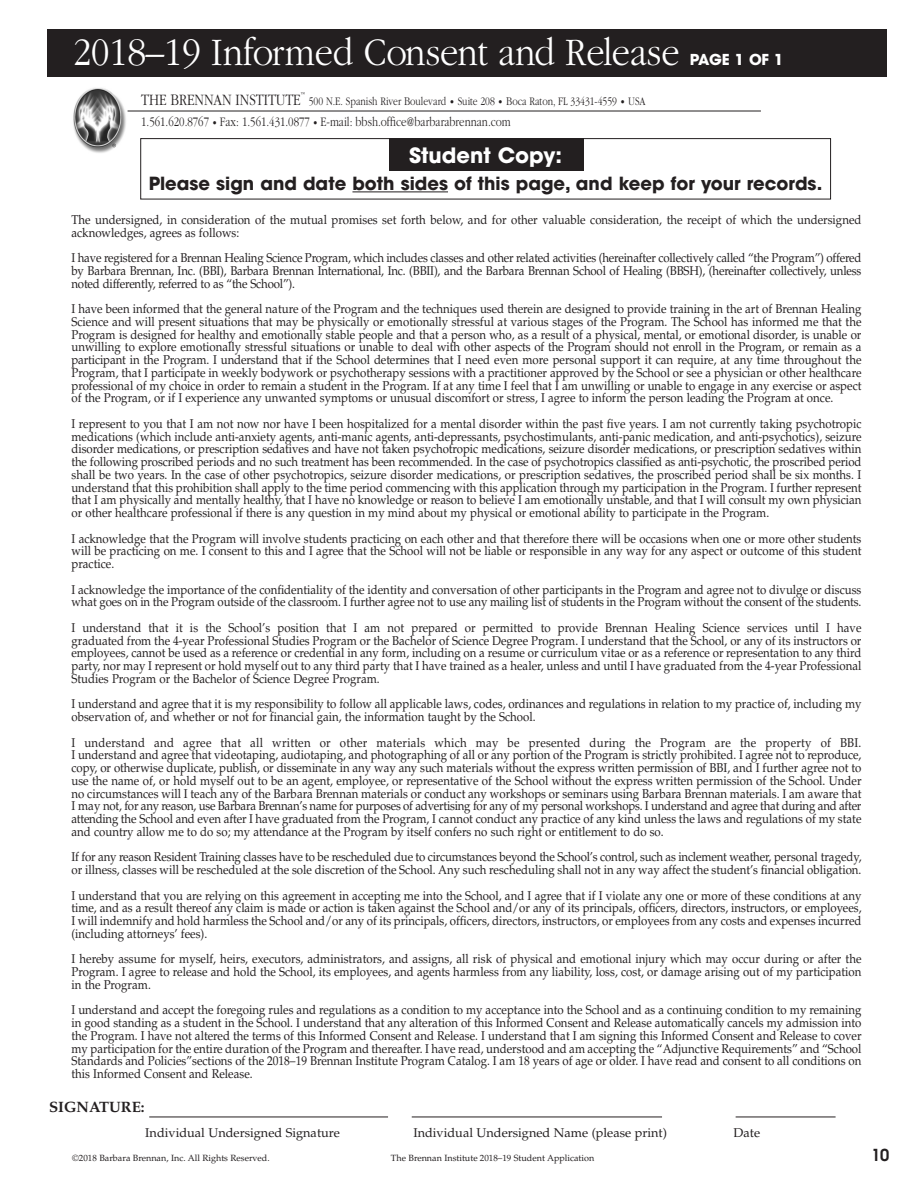
<style>
.page{position:relative;width:918px;height:1188px;background:#fff}
.page>*{position:absolute;margin:0;border:0;box-sizing:border-box;transform-origin:0 0}
.t1{font:300 40.5px "Garamond";color:#fff;scale:.9 1}
.t2{font:700 21px "Avant Garde";color:#fff}
.t3{font:700 18px "Avant Garde";color:#231f20}
.t4{font:300 16.5px "Garamond";color:#231f20;scale:.82 1}
.t5{font:600 16.5px "Avant Garde";color:#231f20}
.t6{font:700 15px "Palatino";color:#231f20}
.t7{font:700 15px "Avant Garde";letter-spacing:-.04em;color:#fff}
.t8{font:300 13.5px "Garamond";color:#231f20;scale:.8 1}
.t9{font:12.75px/12.8px "Palatino";color:#231f20;text-align:justify;scale:.9 1}
.t10{font:12.75px "Palatino";color:#231f20}
.t11{font:300 12px "Garamond";color:#231f20;scale:.8 1}
.t12{font:9px "Palatino";color:#231f20}
.t13{font:300 6px "Garamond";color:#231f20;scale:.82 1}
.s1{font-size:10.5px}
</style>
<div class="page">
<div style="left:48px;top:29px;width:839px;height:48px;background:#231f20"></div>
<hr style="left:149px;top:1117px;width:239px;height:1px;background:#231f20">
<hr style="left:412px;top:1117px;width:250px;height:1px;background:#231f20">
<hr style="left:736px;top:1117px;width:100px;height:1px;background:#231f20">
<div style="left:389px;top:138px;width:195px;height:33px;background:#231f20"></div>
<div style="left:140px;top:138px;width:691px;height:61px;border:1px solid #231f20"></div>
<hr style="left:352px;top:191px;width:96px;height:1px;background:#231f20">
<hr style="left:128px;top:111px;width:633px;height:1px;background:#231f20">
<img style="left:73px;top:88px;width:55px;height:65px">
<h1 class="t1" style="left:73px;top:27px;width:675px">2018–19 Informed Consent and Release</h1>
<p class="t13" style="left:301px;top:91px;width:7px">™</p>
<p class="t4" style="left:141px;top:90px;width:196px">THE BRENNAN INSTITUTE</p>
<p class="t11" style="left:309px;top:94px;width:423px">500 N.E. Spanish River Boulevard <span class="s1">•</span> Suite 208 <span class="s1">•</span> Boca Raton, FL 33431-4559 <span class="s1">•</span> USA</p>
<p class="t8" style="left:141px;top:114px;width:463px">1.561.620.8767 <span class="s1">•</span> Fax: 1.561.431.0877 <span class="s1">•</span> E-mail: bbsh.office@barbarabrennan.com</p>
<p class="t7" style="left:690px;top:54px;width:95px">PAGE 1 OF 1</p>
<h2 class="t2" style="left:409px;top:147px;width:155px">Student Copy:</h2>
<h3 class="t3" style="left:149px;top:177px;width:675px">Please sign and date both sides of this page, and keep for your records.</h3>
<p class="t9" style="left:71px;top:215px;width:879px">The undersigned, in consideration of the mutual promises set forth below, and for other valuable consideration, the receipt of which the undersigned acknowledges, agrees as follows:</p>
<p class="t9" style="left:71px;top:253px;width:879px">I have registered for a Brennan Healing Science Program, which includes classes and other related activities (hereinafter collectively called “the Program”) offered by Barbara Brennan, Inc. (BBI), Barbara Brennan International, Inc. (BBII), and the Barbara Brennan School of Healing (BBSH), (hereinafter collectively, unless noted differently, referred to as “the School”).</p>
<p class="t9" style="left:71px;top:304px;width:879px">I have been informed that the general nature of the Program and the techniques used therein are designed to provide training in the art of Brennan Healing Science and will present situations that may be physically or emotionally stressful at various stages of the Program. The School has informed me that the Program is designed for healthy and emotionally stable people and that a person who, as a result of a physical, mental, or emotional disorder, is unable or unwilling to explore emotionally stressful situations or unable to deal with other aspects of the Program should not enroll in the Program, or remain as a participant in the Program. I understand that if the School determines that I need even more personal support it can require, at any time throughout the Program, that I participate in weekly bodywork or psychotherapy sessions with a practitioner approved by the School or see a physician or other healthcare professional of my choice in order to remain a student in the Program. If at any time I feel that I am unwilling or unable to engage in any exercise or aspect of the Program, or if I experience any unwanted symptoms or unusual discomfort or stress, I agree to inform the person leading the Program at once.</p>
<p class="t9" style="left:71px;top:419px;width:879px">I represent to you that I am not now nor have I been hospitalized for a mental disorder within the past five years. I am not currently taking psychotropic medications (which include anti-anxiety agents, anti-manic agents, anti-depressants, psychostimulants, anti-panic medication, and anti-psychotics), seizure disorder medications, or prescription sedatives and have not taken psychotropic medications, seizure disorder medications, or prescription sedatives within the following proscribed periods and no such treatment has been recommended. In the case of psychotropics classified as anti-psychotic, the proscribed period shall be two years. In the case of other psychotropics, seizure disorder medications, or prescription sedatives, the proscribed period shall be six months. I understand that this prohibition shall apply to the time period commencing with this application through my participation in the Program. I further represent that I am physically and mentally healthy, that I have no knowledge or reason to believe I am emotionally unstable, and that I will consult my own physician or other healthcare professional if there is any question in my mind about my physical or emotional ability to participate in the Program.</p>
<p class="t9" style="left:71px;top:533px;width:879px">I acknowledge that the Program will involve students practicing on each other and that therefore there will be occasions when one or more other students will be practicing on me. I consent to this and I agree that the School will not be liable or responsible in any way for any aspect or outcome of this student practice.</p>
<p class="t9" style="left:71px;top:584px;width:879px">I acknowledge the importance of the confidentiality of the identity and conversation of other participants in the Program and agree not to divulge or discuss what goes on in the Program outside of the classroom. I further agree not to use any mailing list of students in the Program without the consent of the students.</p>
<p class="t9" style="left:71px;top:623px;width:879px">I understand that it is the School’s position that I am not prepared or permitted to provide Brennan Healing Science services until I have graduated from the 4-year Professional Studies Program or the Bachelor of Science Degree Program. I understand that the School, or any of its instructors or employees, cannot be used as a reference or credential in any form, including on a resume or curriculum vitae or as a reference or representation to any third party, nor may I represent or hold myself out to any third party that I have trained as a healer, unless and until I have graduated from the 4-year Professional Studies Program or the Bachelor of Science Degree Program.</p>
<p class="t9" style="left:71px;top:699px;width:879px">I understand and agree that it is my responsibility to follow all applicable laws, codes, ordinances and regulations in relation to my practice of, including my observation of, and whether or not for financial gain, the information taught by the School.</p>
<p class="t9" style="left:71px;top:737px;width:879px">I understand and agree that all written or other materials which may be presented during the Program are the property of BBI.<br>I understand and agree that videotaping, audiotaping, and photographing of all or any portion of the Program is strictly prohibited. I agree not to reproduce, copy, or otherwise duplicate, publish, or disseminate in any way any such materials without the express written permission of BBI, and I further agree not to use the name of, or hold myself out to be an agent, employee, or representative of the School without the express written permission of the School. Under no circumstances will I teach any of the Barbara Brennan materials or conduct any workshops or seminars using Barbara Brennan materials. I am aware that I may not, for any reason, use Barbara Brennan’s name for purposes of advertising for any of my personal workshops. I understand and agree that during and after attending the School and even after I have graduated from the Program, I cannot conduct any practice of any kind unless the laws and regulations of my state and country allow me to do so; my attendance at the Program by itself confers no such right or entitlement to do so.</p>
<p class="t9" style="left:71px;top:852px;width:879px">If for any reason Resident Training classes have to be rescheduled due to circumstances beyond the School’s control, such as inclement weather, personal tragedy, or illness, classes will be rescheduled at the sole discretion of the School. Any such rescheduling shall not in any way affect the student’s financial obligation.</p>
<p class="t9" style="left:71px;top:890px;width:879px">I understand that you are relying on this agreement in accepting me into the School, and I agree that if I violate any one or more of these conditions at any time, and as a result thereof any claim is made or action is taken against the School and/or any of its principals, officers, directors, instructors, or employees, I will indemnify and hold harmless the School and/or any of its principals, officers, directors, instructors, or employees from any costs and expenses incurred (including attorneys’ fees).</p>
<p class="t9" style="left:71px;top:954px;width:879px">I hereby assume for myself, heirs, executors, administrators, and assigns, all risk of physical and emotional injury which may occur during or after the Program. I agree to release and hold the School, its employees, and agents harmless from any liability, loss, cost, or damage arising out of my participation in the Program.</p>
<p class="t9" style="left:71px;top:1005px;width:879px">I understand and accept the foregoing rules and regulations as a condition to my acceptance into the School and as a continuing condition to my remaining in good standing as a student in the School. I understand that any alteration of this Informed Consent and Release automatically cancels my admission into the Program. I have not altered the terms of this Informed Consent and Release. I understand that I am signing this Informed Consent and Release to cover my participation for the entire duration of the Program and thereafter. I have read, understood and am accepting the “Adjunctive Requirements” and “School Standards and Policies”sections of the 2018–19 Brennan Institute Program Catalog. I am 18 years of age or older. I have read and consent to all conditions on this Informed Consent and Release.</p>
<p class="t6" style="left:49px;top:1102px;width:97px">SIGNATURE:</p>
<p class="t10" style="left:145px;top:1128px;width:196px">Individual Undersigned Signature</p>
<p class="t10" style="left:413px;top:1128px;width:255px">Individual Undersigned Name (please print)</p>
<p class="t10" style="left:734px;top:1128px;width:28px">Date</p>
<p class="t12" style="left:72px;top:1155px;width:199px">©2018 Barbara Brennan, Inc. All Rights Reserved.</p>
<p class="t12" style="left:391px;top:1155px;width:205px">The Brennan Institute 2018–19 Student Application</p>
<p class="t5" style="left:871px;top:1146px;width:20px">10</p>
</div>
